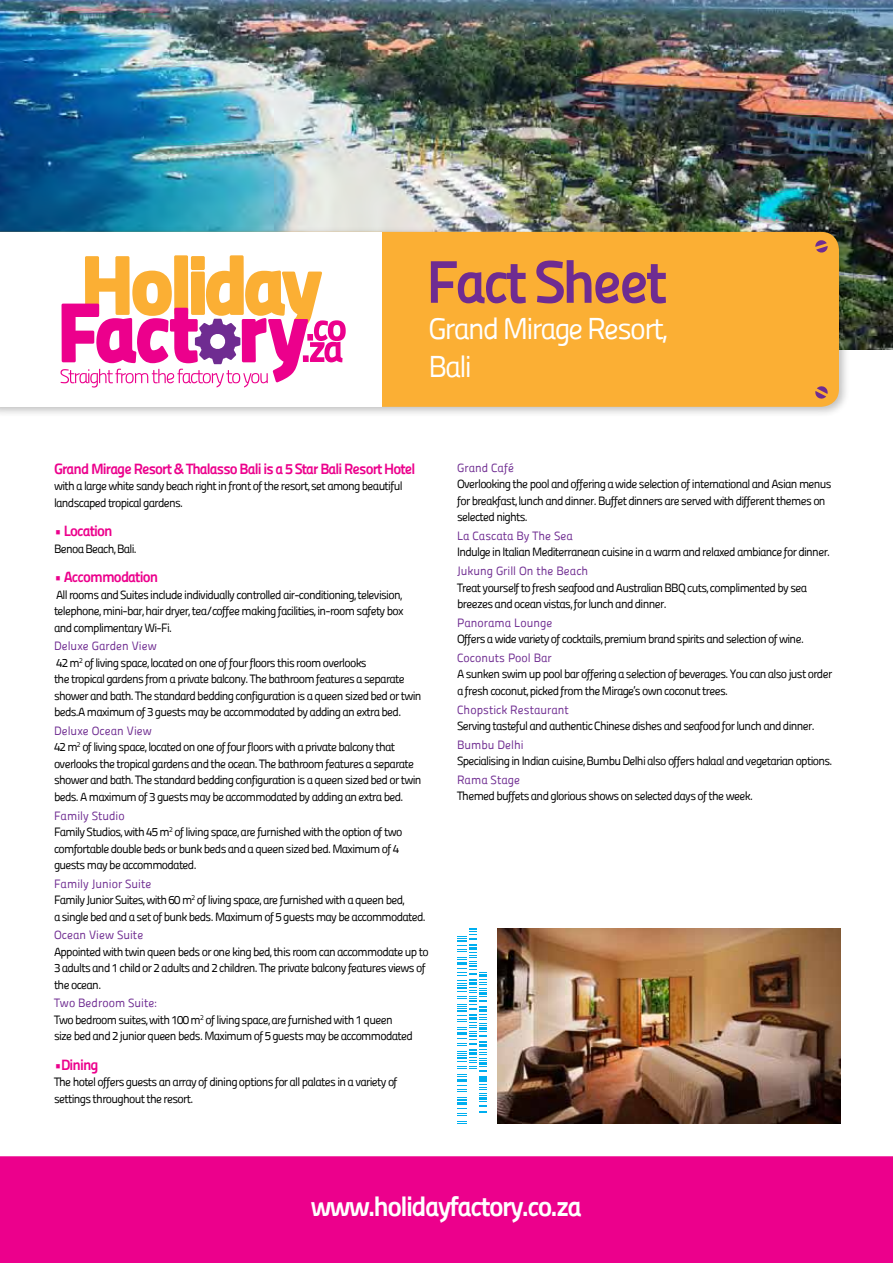
<style>
.page{position:relative;width:893px;height:1263px;background:#fff}
.page>*{position:absolute;margin:0;border:0;box-sizing:border-box;transform-origin:0 0}
.t1{font:60px "Panefresco 800 wt";letter-spacing:-.06em;color:#6f2c91}
.t2{font:30px/38.2px "Panefresco 400 wt";letter-spacing:-.06em;color:#fff}
.t3{font:27.75px "Panefresco 800 wt";letter-spacing:-.06em;color:#fff}
.t4{font:15px "Panefresco 800 wt";letter-spacing:-.06em;color:#ec008c}
.t5{font:12px/16.5px "Panefresco 400 wt";letter-spacing:-.06em;color:#000}
.t6{font:12px "Panefresco 400 wt";color:#6f2c91}
.s1{color:#6f2c91}
</style>
<div class="page">
<img style="left:0;top:0;width:893px;height:349px">
<div style="left:0;top:1156px;width:893px;height:107px;background:#ec008c"></div>
<img style="left:498px;top:928px;width:343px;height:195px">
<svg style="left:457px;top:928px;width:30px;height:196px"></svg>
<div style="left:0;top:226px;width:850px;height:191px;background:#000;opacity:.25"></div>
<div style="left:381px;top:232px;width:458px;height:175px;background:#fbaf34"></div>
<svg style="left:815px;top:240px;width:13px;height:13px"></svg>
<svg style="left:815px;top:386px;width:13px;height:13px"></svg>
<div style="left:0;top:232px;width:381px;height:175px;background:#fff"></div>
<svg style="left:61px;top:255px;width:285px;height:133px"></svg>
<h1 class="t1" style="left:426px;top:235px;width:242px">Fact Sheet</h1>
<h2 class="t2" style="left:428px;top:308px;width:240px">Grand Mirage Resort,<br>Bali</h2>
<p class="t4" style="left:54px;top:457px;width:363px">Grand Mirage Resort &amp; Thalasso Bali is a 5 Star Bali Resort Hotel</p>
<p class="t5" style="left:54px;top:477px;width:350px">with a large white sandy beach right in front of the resort, set among beautiful landscaped tropical gardens.</p>
<p class="t4" style="left:54px;top:519px;width:60px">• Location</p>
<p class="t5" style="left:54px;top:540px;width:84px">Benoa Beach, Bali.</p>
<p class="t4" style="left:54px;top:565px;width:106px">• Accommodation</p>
<p class="t5" style="left:54px;top:585px;width:351px">All rooms and Suites include individually controlled air-conditioning, television, telephone, mini-bar, hair dryer, tea/coffee making facilities, in-room safety box and complimentary Wi-Fi.</p>
<p class="t5" style="left:54px;top:637px;width:369px"><span class="s1">Deluxe Garden View<br></span>42 m<sup>2</sup> of living space, located on one of four floors this room overlooks<br>the tropical gardens from a private balcony. The bathroom features a separate shower and bath. The standard bedding configuration is a queen sized bed or twin beds.A maximum of 3 guests may be accommodated by adding an extra bed.</p>
<p class="t5" style="left:54px;top:722px;width:369px"><span class="s1">Deluxe Ocean View<br></span>42 m<sup>2</sup> of living space, located on one of four floors with a private balcony that overlooks the tropical gardens and the ocean. The bathroom features a separate shower and bath. The standard bedding configuration is a queen sized bed or twin beds. A maximum of 3 guests may be accommodated by adding an extra bed.</p>
<p class="t5" style="left:54px;top:806px;width:350px"><span class="s1">Family Studio<br></span>Family Studios, with 45 m<sup>2</sup> of living space, are furnished with the option of two comfortable double beds or bunk beds and a queen sized bed. Maximum of 4 guests may be accommodated.</p>
<p class="t5" style="left:54px;top:874px;width:373px"><span class="s1">Family Junior Suite<br></span>Family Junior Suites, with 60 m<sup>2</sup> of living space, are furnished with a queen bed,<br>a single bed and a set of bunk beds. Maximum of 5 guests may be accommodated.</p>
<p class="t6" style="left:54px;top:926px;width:91px">Ocean View Suite</p>
<p class="t5" style="left:54px;top:943px;width:376px">Appointed with twin queen beds or one king bed, this room can accommodate up to<br>3 adults and 1 child or 2 adults and 2 children. The private balcony features views of the ocean.</p>
<p class="t5" style="left:54px;top:994px;width:360px"><span class="s1">Two Bedroom Suite:<br></span>Two bedroom suites, with 100 m<sup>2</sup> of living space, are furnished with 1 queen size bed and 2 junior queen beds. Maximum of 5 guests may be accommodated</p>
<p class="t4" style="left:54px;top:1053px;width:46px">•Dining</p>
<p class="t5" style="left:54px;top:1073px;width:345px">The hotel offers guests an array of dining options for all palates in a variety of settings throughout the resort.</p>
<p class="t6" style="left:457px;top:459px;width:58px">Grand Café</p>
<p class="t5" style="left:457px;top:475px;width:376px">Overlooking the pool and offering a wide selection of international and Asian menus for breakfast, lunch and dinner. Buffet dinners are served with different themes on selected nights.</p>
<p class="t6" style="left:457px;top:527px;width:117px">La Cascata By The Sea</p>
<p class="t5" style="left:457px;top:543px;width:375px">Indulge in Italian Mediterranean cuisine in a warm and relaxed ambiance for dinner.</p>
<p class="t6" style="left:457px;top:562px;width:133px">Jukung Grill On the Beach</p>
<p class="t5" style="left:457px;top:578px;width:352px">Treat yourself to fresh seafood and Australian BBQ cuts, complimented by sea breezes and ocean vistas, for lunch and dinner.</p>
<p class="t6" style="left:457px;top:614px;width:97px">Panorama Lounge</p>
<p class="t5" style="left:457px;top:630px;width:348px">Offers a wide variety of cocktails, premium brand spirits and selection of wine.</p>
<p class="t6" style="left:457px;top:649px;width:96px">Coconuts Pool Bar</p>
<p class="t5" style="left:457px;top:665px;width:377px">A sunken swim up pool bar offering a selection of beverages. You can also just order a fresh coconut, picked from the Mirage’s own coconut trees.</p>
<p class="t6" style="left:457px;top:700px;width:113px">Chopstick Restaurant</p>
<p class="t5" style="left:457px;top:717px;width:359px">Serving tasteful and authentic Chinese dishes and seafood for lunch and dinner.</p>
<p class="t6" style="left:457px;top:735px;width:68px">Bumbu Delhi</p>
<p class="t5" style="left:457px;top:752px;width:377px">Specialising in Indian cuisine, Bumbu Delhi also offers halaal and vegetarian options.</p>
<p class="t6" style="left:457px;top:771px;width:64px">Rama Stage</p>
<p class="t5" style="left:457px;top:787px;width:297px">Themed buffets and glorious shows on selected days of the week.</p>
<h3 class="t3" style="left:311px;top:1185px;width:273px">www.holidayfactory.co.za</h3>
</div>
